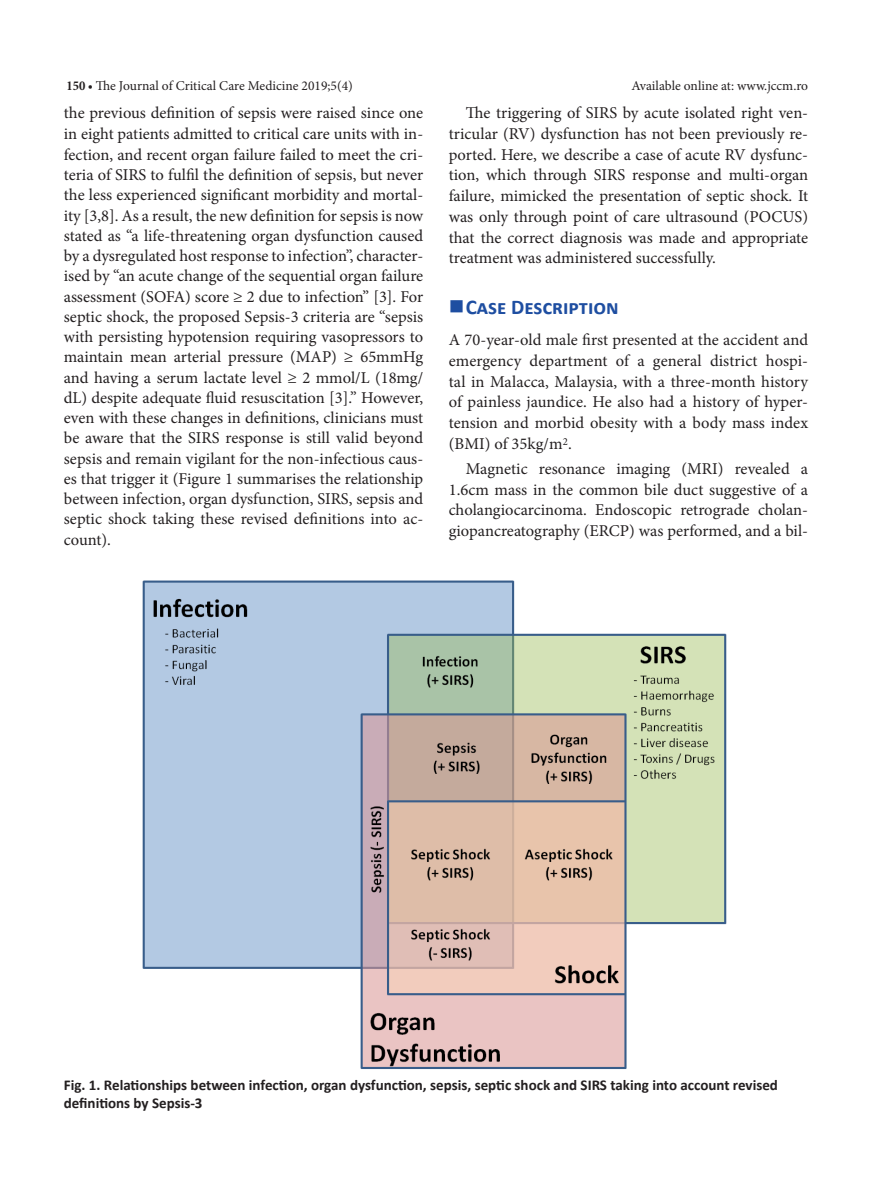
<style>
.page{position:relative;width:872px;height:1191px;background:#fff}
.page>*{position:absolute;margin:0;border:0;box-sizing:border-box;transform-origin:0 0}
.t1{font:700 21px "Calibri";color:#1e4ea1}
._10_Text_indent{font:16.5px/20.2px "Minion Pro";color:#231f20;text-align:justify}
._09_Text_no_indent{font:16.5px/20.7px "Minion Pro";letter-spacing:.005em;color:#231f20;text-align:justify}
._15_Caption{font:700 15px/18px "Calibri";color:#231f20}
.t2{font:13.5px "Minion Pro";color:#231f20}
.s1{font-weight:700;font-stretch:condensed}
</style>
<div class="page">
<img style="left:142px;top:580px;width:585px;height:489px">
<p class="t2" style="left:66px;top:77px;width:288px"><span class="s1">150 •</span> The Journal of Critical Care Medicine 2019;5(4)</p>
<p class="t2" style="left:631px;top:77px;width:178px">Available online at: www.jccm.ro</p>
<p class="_10_Text_indent" style="left:64px;top:103px;width:361px">the previous definition of sepsis were raised since one in eight patients admitted to critical care units with in&shy;fection, and recent organ failure failed to meet the cri&shy;teria of SIRS to fulfil the definition of sepsis, but never the less experienced significant morbidity and mortal&shy;ity [3,8]. As a result, the new definition for sepsis is now stated as “a life-threatening organ dysfunction caused by a dysregulated host response to infection”, character&shy;ised by “an acute change of the sequential organ failure assessment (SOFA) score ≥ 2 due to infection” [3]. For septic shock, the proposed Sepsis-3 criteria are “sepsis with persisting hypotension requiring vasopressors to maintain mean arterial pressure (MAP) ≥ 65mmHg and having a serum lactate level ≥ 2 mmol/L (18mg/ dL) despite adequate fluid resuscitation [3].” However, even with these changes in definitions, clinicians must be aware that the SIRS response is still valid beyond sepsis and remain vigilant for the non-infectious caus&shy;es that trigger it (Figure 1 summarises the relationship between infection, organ dysfunction, SIRS, sepsis and septic shock taking these revised definitions into ac&shy;count).</p>
<p class="_10_Text_indent" style="left:449px;top:103px;width:361px;line-height:20.7px;text-indent:17px">The triggering of SIRS by acute isolated right ven&shy;tricular (RV) dysfunction has not been previously re&shy;ported. Here, we describe a case of acute RV dysfunc&shy;tion, which through SIRS response and multi-organ failure, mimicked the presentation of septic shock. It was only through point of care ultrasound (POCUS) that the correct diagnosis was made and appropriate treatment was administered successfully.</p>
<p class="t1" style="left:466px;top:292px;width:154px">Case Description</p>
<p class="_09_Text_no_indent" style="left:449px;top:330px;width:361px">A 70-year-old male first presented at the accident and emergency department of a general district hospi&shy;tal in Malacca, Malaysia, with a three-month history of painless jaundice. He also had a history of hyper&shy;tension and morbid obesity with a body mass index (BMI) of 35kg/m<sup>2</sup>.</p>
<p class="_10_Text_indent" style="left:449px;top:458px;width:361px;line-height:20.7px;text-indent:17px">Magnetic resonance imaging (MRI) revealed a 1.6cm mass in the common bile duct suggestive of a cholangiocarcinoma. Endoscopic retrograde cholan&shy;giopancreatography (ERCP) was performed, and a bil-</p>
<p class="_15_Caption" style="left:64px;top:1076px;width:715px">Fig. 1. Relationships between infection, organ dysfunction, sepsis, septic shock and SIRS taking into account revised definitions by Sepsis-3</p>
</div>
